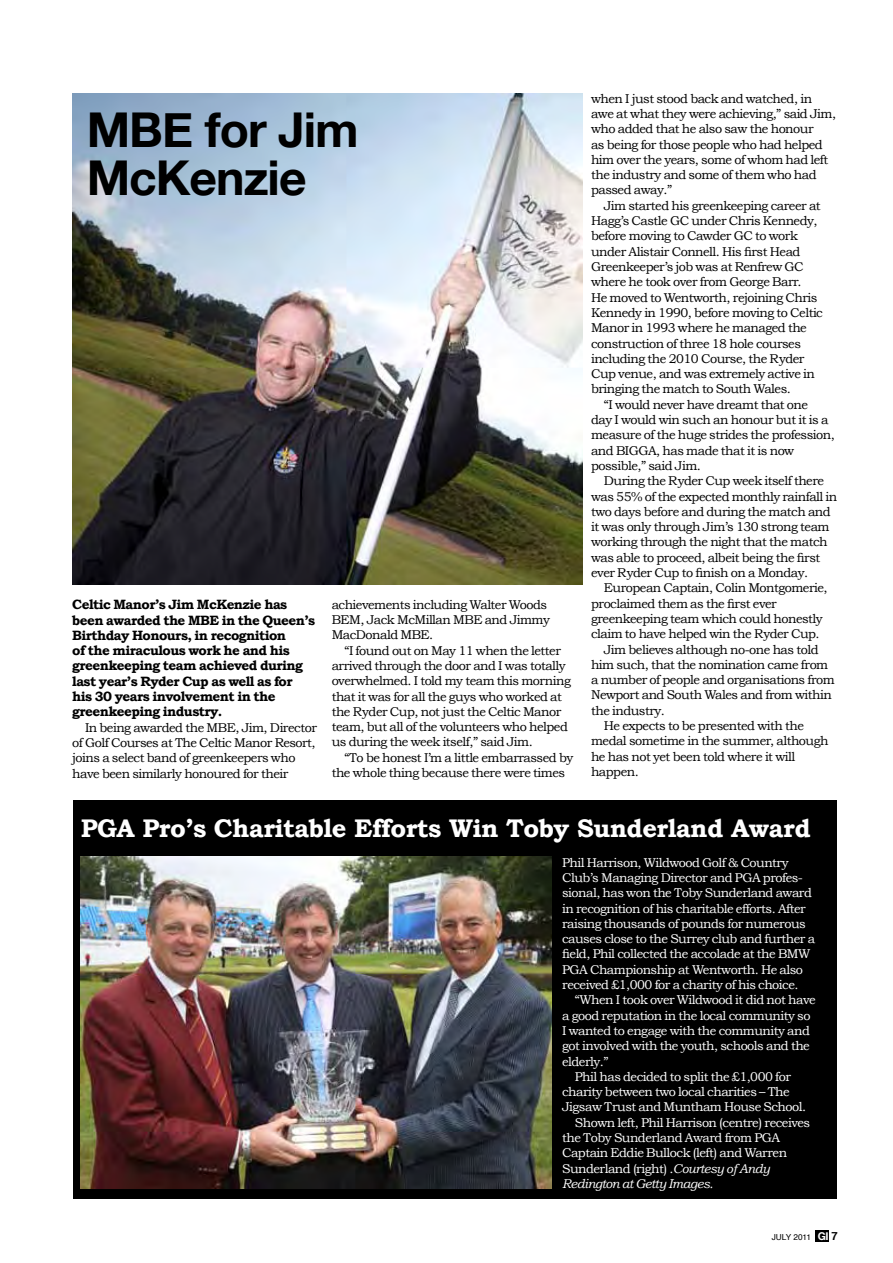
<style>
.page{position:relative;width:893px;height:1263px;background:#fff}
.page>*{position:absolute;margin:0;border:0;box-sizing:border-box;transform-origin:0 0}
.t1{font:700 48px/48px "Helvetica Neue";letter-spacing:-.02em;color:#000}
.t2{font:700 25.5px "Bookman Old Style";letter-spacing:-.02em;color:#fff}
.t3{font:700 13.5px/15.3px "Bookman Old Style";letter-spacing:-.04em;color:#000}
.t4{font:12.75px/15.3px "Bookman Old Style";letter-spacing:-.04em;color:#000}
.t5{font:12.75px/15.3px "Bookman Old Style";letter-spacing:-.04em;color:#fff}
.t6{font:italic 12.75px "Bookman Old Style";letter-spacing:-.04em;color:#fff}
.t7{font:8.25px "Helvetica";color:#000}
.s1{font-style:italic}
.s2{font-family:"Helvetica Neue";font-weight:700;font-size:10.8px;color:#fff}
.s3{font-weight:700;font-size:11.25px}
</style>
<div class="page">
<div style="left:73px;top:800px;width:764px;height:398px;background:#000"></div>
<img style="left:81px;top:857px;width:470px;height:331px">
<img style="left:72px;top:94px;width:511px;height:491px">
<div style="left:816px;top:1230px;width:13px;height:11px;background:#000"></div>
<h1 class="t1" style="left:87px;top:105px;width:274px">MBE for Jim<br>McKenzie</h1>
<p class="t3" style="left:72px;top:597px;width:244px">Celtic Manor’s Jim McKenzie has been awarded the MBE in the Queen’s<br>Birthday Honours, in recognition<br>of the miraculous work he and his greenkeeping team achieved during last year’s Ryder Cup as well as for his 30 years involvement in the greenkeeping industry.</p>
<p class="t4" style="left:72px;top:720px;width:246px;text-indent:13px">In being awarded the MBE, Jim, Director of Golf Courses at The Celtic Manor Resort, joins a select band of greenkeepers who have been similarly honoured for their</p>
<p class="t4" style="left:332px;top:597px;width:220px">achievements including Walter Woods<br>BEM, Jack McMillan MBE and Jimmy<br>MacDonald MBE.</p>
<p class="t4" style="left:332px;top:643px;width:241px;text-indent:13px">“I found out on May 11 when the letter arrived through the door and I was totally overwhelmed. I told my team this morning that it was for all the guys who worked at the Ryder Cup, not just the Celtic Manor team, but all of the volunteers who helped us during the week itself,” said Jim.</p>
<p class="t4" style="left:332px;top:750px;width:243px;text-indent:13px">“To be honest I’m a little embarrassed by the whole thing because there were times</p>
<p class="t4" style="left:591px;top:91px;width:247px">when I just stood back and watched, in awe at what they were achieving,” said Jim, who added that he also saw the honour<br>as being for those people who had helped him over the years, some of whom had left the industry and some of them who had passed away.”</p>
<p class="t4" style="left:591px;top:198px;width:233px;text-indent:13px">Jim started his greenkeeping career at Hagg’s Castle GC under Chris Kennedy, before moving to Cawder GC to work under Alistair Connell. His first Head Greenkeeper’s job was at Renfrew GC where he took over from George Barr.<br>He moved to Wentworth, rejoining Chris Kennedy in 1990, before moving to Celtic Manor in 1993 where he managed the construction of three 18 hole courses including the 2010 Course, the Ryder Cup venue, and was extremely active in bringing the match to South Wales.</p>
<p class="t4" style="left:591px;top:397px;width:245px;text-indent:13px">“I would never have dreamt that one<br>day I would win such an honour but it is a measure of the huge strides the profession, and BIGGA, has made that it is now possible,” said Jim.</p>
<p class="t4" style="left:591px;top:473px;width:248px;text-indent:13px">During the Ryder Cup week itself there was 55% of the expected monthly rainfall in two days before and during the match and it was only through Jim’s 130 strong team working through the night that the match was able to proceed, albeit being the first ever Ryder Cup to finish on a Monday.</p>
<p class="t4" style="left:604px;top:580px;width:225px">European Captain, Colin Montgomerie,</p>
<p class="t4" style="left:591px;top:596px;width:187px">proclaimed them as the first ever</p>
<p class="t4" style="left:591px;top:611px;width:233px">greenkeeping team which could honestly</p>
<p class="t4" style="left:591px;top:626px;width:230px">claim to have helped win the Ryder Cup.</p>
<p class="t4" style="left:604px;top:641px;width:216px">Jim believes although no-one has told</p>
<p class="t4" style="left:591px;top:657px;width:239px">him such, that the nomination came from</p>
<p class="t4" style="left:591px;top:672px;width:245px">a number of people and organisations from</p>
<p class="t4" style="left:591px;top:687px;width:242px">Newport and South Wales and from within</p>
<p class="t4" style="left:591px;top:703px;width:75px">the industry.</p>
<p class="t4" style="left:604px;top:718px;width:202px">He expects to be presented with the</p>
<p class="t4" style="left:591px;top:733px;width:239px">medal sometime in the summer, although</p>
<p class="t4" style="left:591px;top:749px;width:206px">he has not yet been told where it will</p>
<p class="t4" style="left:591px;top:764px;width:49px">happen.</p>
<h2 class="t2" style="left:81px;top:813px;width:731px">PGA Pro’s Charitable Efforts Win Toby Sunderland Award</h2>
<p class="t5" style="left:562px;top:855px;width:254px">Phil Harrison, Wildwood Golf &amp; Country Club’s Managing Director and PGA profes&shy;sional, has won the Toby Sunderland award in recognition of his charitable efforts. After raising thousands of pounds for numerous causes close to the Surrey club and further a field, Phil collected the accolade at the BMW PGA Championship at Wentworth. He also received £1,000 for a charity of his choice.</p>
<p class="t5" style="left:575px;top:992px;width:242px">“When I took over Wildwood it did not have</p>
<p class="t5" style="left:562px;top:1008px;width:250px">a good reputation in the local community so</p>
<p class="t5" style="left:562px;top:1023px;width:249px">I wanted to engage with the community and</p>
<p class="t5" style="left:562px;top:1038px;width:249px">got involved with the youth, schools and the</p>
<p class="t5" style="left:562px;top:1053px;width:48px">elderly.”</p>
<p class="t5" style="left:575px;top:1069px;width:218px">Phil has decided to split the £1,000 for</p>
<p class="t5" style="left:562px;top:1084px;width:229px">charity between two local charities – The</p>
<p class="t5" style="left:562px;top:1099px;width:246px">Jigsaw Trust and Muntham House School.</p>
<p class="t5" style="left:575px;top:1115px;width:237px">Shown left, Phil Harrison (centre) receives</p>
<p class="t5" style="left:562px;top:1130px;width:219px">the Toby Sunderland Award from PGA</p>
<p class="t5" style="left:562px;top:1145px;width:226px">Captain Eddie Bullock (left) and Warren</p>
<p class="t5" style="left:562px;top:1161px;width:209px">Sunderland (right) .<span class="s1">Courtesy of Andy</span></p>
<p class="t6" style="left:562px;top:1176px;width:153px">Redington at Getty Images.</p>
<p class="t7" style="left:772px;top:1231px;width:67px">JULY 2011 <span class="s2">GI</span> <span class="s3">7</span></p>
</div>
